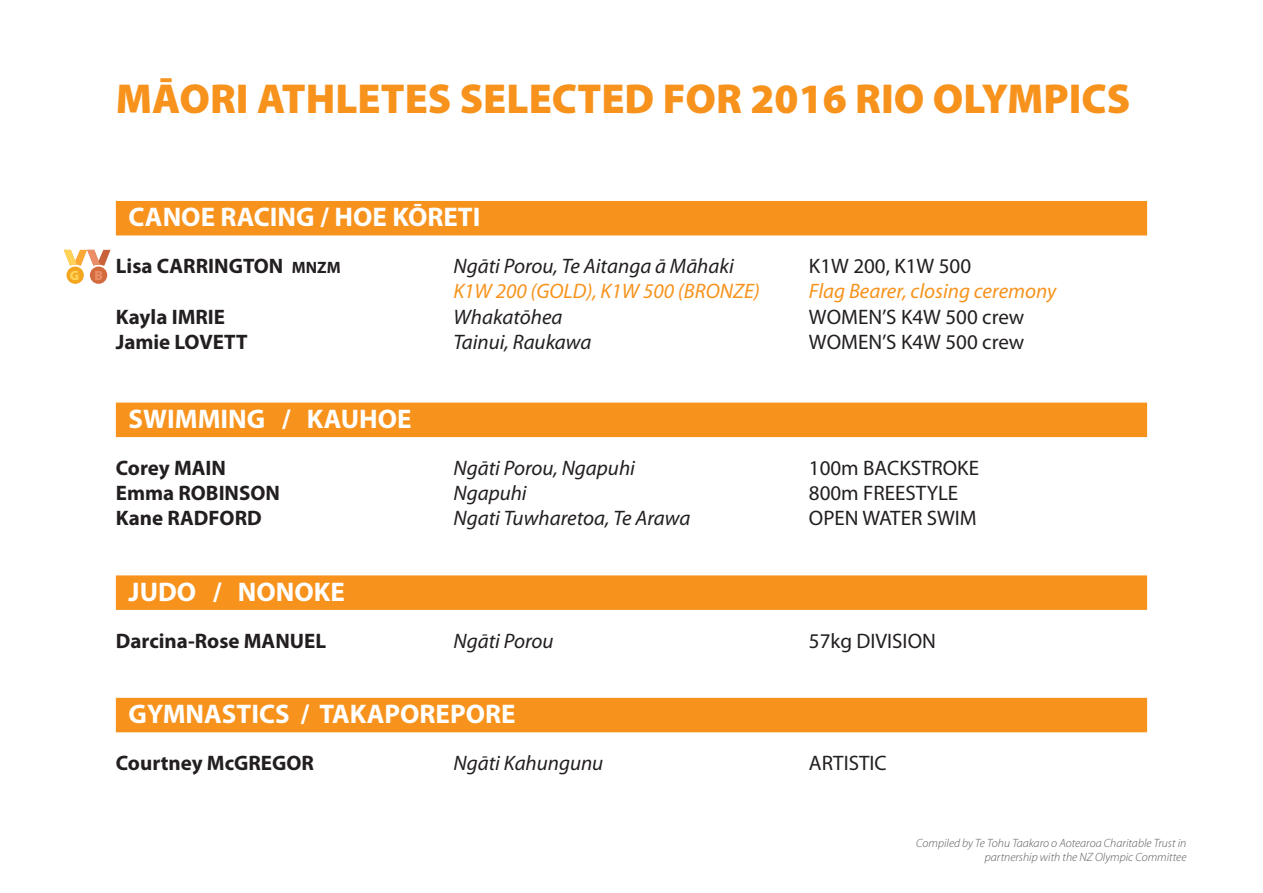
<style>
.page{position:relative;width:1263px;height:893px;background:#fff}
.page>*{position:absolute;margin:0;border:0;box-sizing:border-box;transform-origin:0 0}
.t1{font:900 42px "Myriad Pro";color:#f7931d}
.t2{font:700 27px "Myriad Pro";color:#fff}
.names{font:italic 21px "Myriad Pro";color:#231f20}
.names-2{font:21px "Myriad Pro";color:#231f20}
.names-3{font:700 21px "Myriad Pro";color:#231f20}
.names-4{font:italic 21px "Myriad Pro";color:#f7931d}
.t3{font:900 13.5px "Myriad Pro";color:#fed358}
.t4{font:italic 300 12px/14.4px "Myriad Pro";color:#57585a;text-align:right}
.s1{color:#eb8e67}
.s2{font-size:16.5px}
</style>
<div class="page">
<div style="left:116px;top:201px;width:1031px;height:34px;background:#f7931d"></div>
<div style="left:116px;top:403px;width:1031px;height:34px;background:#f7931d"></div>
<div style="left:116px;top:575px;width:1031px;height:35px;background:#f7931d"></div>
<div style="left:116px;top:698px;width:1031px;height:34px;background:#f7931d"></div>
<div style="left:67px;top:267px;width:17px;height:17px;background:#f5a621;border-radius:50%"></div>
<div style="left:90px;top:267px;width:17px;height:17px;background:#d36b3d;border-radius:50%"></div>
<svg style="left:64px;top:250px;width:47px;height:16px"></svg>
<p class="t1" style="left:116px;top:75px;width:1016px">MĀORI ATHLETES SELECTED FOR 2016 RIO OLYMPICS</p>
<p class="t3" style="left:70px;top:268px;width:35px">G <span class="s1">B</span></p>
<p class="t2" style="left:129px;top:202px;width:353px">CANOE RACING / HOE KŌRETI</p>
<p class="names-3" style="left:116px;top:254px;width:226px">Lisa CARRINGTON <span class="s2">MNZM</span></p>
<p class="names" style="left:453px;top:255px;width:282px">Ngāti Porou, Te Aitanga ā Māhaki</p>
<p class="names-2" style="left:809px;top:255px;width:164px">K1W 200, K1W 500</p>
<p class="names-4" style="left:453px;top:280px;width:308px">K1W 200 (GOLD), K1W 500 (BRONZE)</p>
<p class="names-4" style="left:809px;top:280px;width:249px">Flag Bearer, closing ceremony</p>
<p class="names-3" style="left:116px;top:305px;width:111px">Kayla IMRIE</p>
<p class="names" style="left:453px;top:305px;width:111px">Whakatōhea</p>
<p class="names-2" style="left:809px;top:305px;width:217px">WOMEN’S K4W 500 crew</p>
<p class="names-3" style="left:116px;top:330px;width:133px">Jamie LOVETT</p>
<p class="names" style="left:453px;top:331px;width:139px">Tainui, Raukawa</p>
<p class="names-2" style="left:809px;top:330px;width:217px">WOMEN’S K4W 500 crew</p>
<p class="t2" style="left:129px;top:404px;width:284px">SWIMMING / KAUHOE</p>
<p class="names-3" style="left:116px;top:456px;width:112px">Corey MAIN</p>
<p class="names" style="left:453px;top:457px;width:183px">Ngāti Porou, Ngapuhi</p>
<p class="names-2" style="left:809px;top:456px;width:172px">100m BACKSTROKE</p>
<p class="names-3" style="left:116px;top:481px;width:166px">Emma ROBINSON</p>
<p class="names" style="left:453px;top:482px;width:75px">Ngapuhi</p>
<p class="names-2" style="left:809px;top:482px;width:151px">800m FREESTYLE</p>
<p class="names-3" style="left:116px;top:506px;width:147px">Kane RADFORD</p>
<p class="names" style="left:453px;top:507px;width:238px">Ngati Tuwharetoa, Te Arawa</p>
<p class="names-2" style="left:809px;top:507px;width:169px">OPEN WATER SWIM</p>
<p class="t2" style="left:129px;top:577px;width:218px">JUDO / NONOKE</p>
<p class="names-3" style="left:116px;top:629px;width:212px">Darcina-Rose MANUEL</p>
<p class="names" style="left:453px;top:629px;width:102px">Ngāti Porou</p>
<p class="names-2" style="left:809px;top:629px;width:128px">57kg DIVISION</p>
<p class="t2" style="left:129px;top:699px;width:388px">GYMNASTICS / TAKAPOREPORE</p>
<p class="names-3" style="left:116px;top:751px;width:200px">Courtney McGREGOR</p>
<p class="names" style="left:453px;top:752px;width:151px">Ngāti Kahungunu</p>
<p class="names-2" style="left:809px;top:752px;width:79px">ARTISTIC</p>
<p class="t4" style="left:916px;top:836px;width:272px">Compiled by Te Tohu Taakaro o Aotearoa Charitable Trust in partnership with the NZ Olympic Committee</p>
</div>
